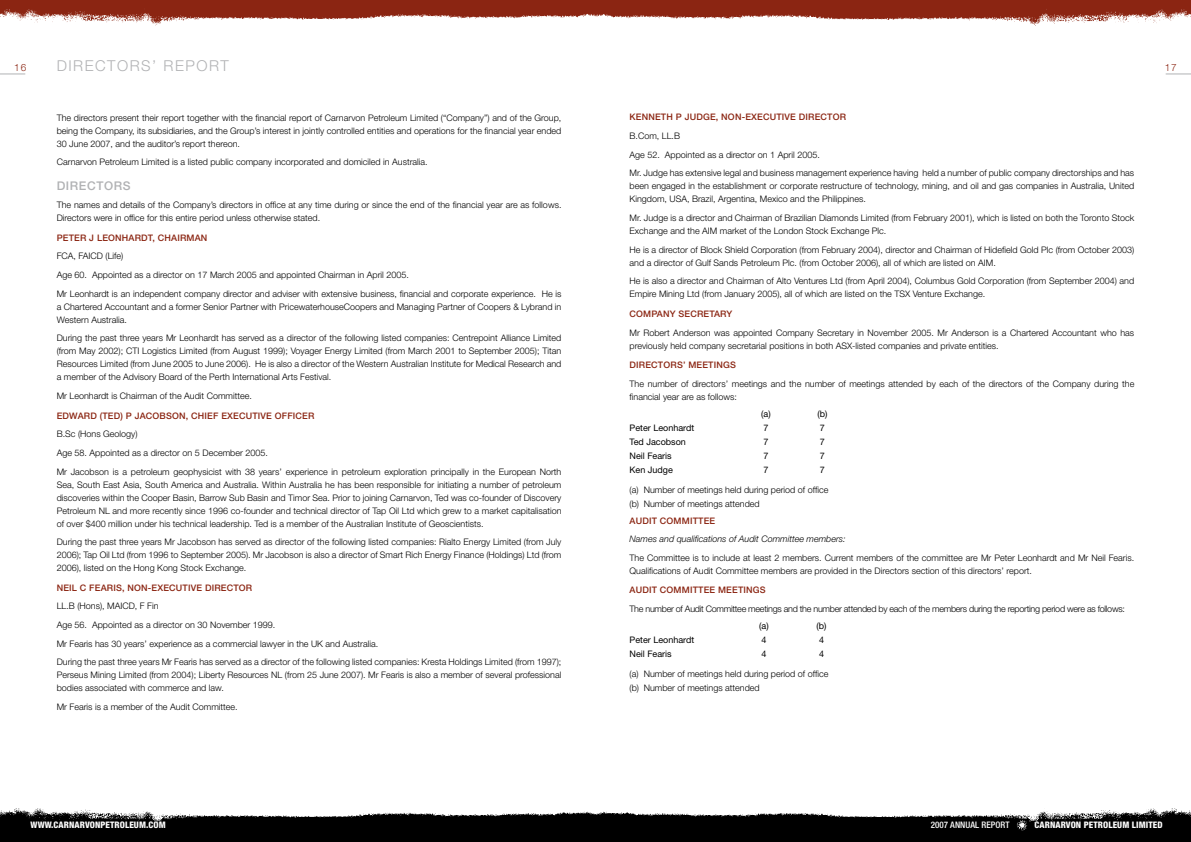
<style>
.page{position:relative;width:1191px;height:842px;background:#fff}
.page>*{position:absolute;margin:0;border:0;box-sizing:border-box;transform-origin:0 0}
.t1{font:300 15px "Helvetica Neue";color:#b1b2b4}
.t2{font:500 12px "Helvetica Neue";letter-spacing:.05em;color:#b1b2b4}
.t3{font:300 10px "Helvetica Neue";color:#8b2512}
.t4{font:300 9px/13px "Helvetica Neue";color:#000}
.t5{font:500 9px "Helvetica Neue";letter-spacing:.02em;color:#8b2512}
.t6{font:300 9px "Helvetica Neue";letter-spacing:-.03em;color:#000}
.t7{font:9px "Helvetica Neue";color:#000}
.t8{font:800 condensed 9px "Helvetica Neue";letter-spacing:.01em;color:#fff}
.t9{font:italic 300 9px "Helvetica Neue";color:#000}
.t10{font:500 condensed 9px "Helvetica Neue";letter-spacing:.01em;color:#fff}
</style>
<div class="page">
<img style="left:0;top:0;width:595px;height:26px">
<img style="left:595px;top:0;width:596px;height:26px">
<img style="left:0;top:808px;width:1191px;height:34px">
<svg style="left:0;top:74px;width:25px;height:1px"></svg>
<div style="left:1016px;top:819px;width:11px;height:12px;background:#000;border-radius:50%"></div>
<svg style="left:1016px;top:820px;width:11px;height:11px"></svg>
<svg style="left:1165px;top:74px;width:26px;height:1px"></svg>
<p class="t3" style="left:14px;top:61px;width:14px">16</p>
<h1 class="t1" style="left:57px;top:56px;width:23px">Director</h1>
<h1 class="t1" style="left:141px;top:56px;width:46px">s’ Report</h1>
<p class="t4" style="left:57px;top:111px;width:506px;text-align:justify">The directors present their report together with the financial report of Carnarvon Petroleum Limited (“Company”) and of the Group, being the Company, its subsidiaries, and the Group’s interest in jointly controlled entities and operations for the financial year ended 30 June 2007, and the auditor’s report thereon.</p>
<p class="t4" style="left:57px;top:155px;width:372px">Carnarvon Petroleum Limited is a listed public company incorporated and domiciled in Australia.</p>
<h2 class="t2" style="left:57px;top:178px;width:75px">DIRECTORS</h2>
<p class="t4" style="left:57px;top:198px;width:506px">The names and details of the Company’s directors in office at any time during or since the end of the financial year are as follows.<br>Directors were in office for this entire period unless otherwise stated.</p>
<p class="t5" style="left:57px;top:232px;width:152px">PETER J LEONHARDT, CHAIRMAN</p>
<p class="t4" style="left:57px;top:247px;width:506px;line-height:18.7px">FCA, FAICD (Life)<br>Age 60. Appointed as a director on 17 March 2005 and appointed Chairman in April 2005.<br>Mr Leonhardt is an independent company director and adviser with extensive business, financial and corporate experience. He is</p>
<p class="t4" style="left:57px;top:300px;width:506px">a Chartered Accountant and a former Senior Partner with PricewaterhouseCoopers and Managing Partner of Coopers &amp; Lybrand in<br>Western Australia.</p>
<p class="t4" style="left:57px;top:331px;width:506px;text-align:justify">During the past three years Mr Leonhardt has served as a director of the following listed companies: Centrepoint Alliance Limited (from May 2002); CTI Logistics Limited (from August 1999); Voyager Energy Limited (from March 2001 to September 2005); Titan Resources Limited (from June 2005 to June 2006). He is also a director of the Western Australian Institute for Medical Research and a member of the Advisory Board of the Perth International Arts Festival.</p>
<p class="t4" style="left:57px;top:389px;width:197px">Mr Leonhardt is Chairman of the Audit Committee.</p>
<p class="t5" style="left:57px;top:410px;width:8px">EDW</p>
<p class="t5" style="left:78px;top:410px;width:238px">ARD (TED) P JACOBSON, CHIEF EXECUTIVE OFFICER</p>
<p class="t4" style="left:57px;top:424px;width:506px;line-height:18.7px">B.Sc (Hons Geology)<br>Age 58. Appointed as a director on 5 December 2005.<br>Mr Jacobson is a petroleum geophysicist with 38 years’ experience in petroleum exploration principally in the European North</p>
<p class="t4" style="left:57px;top:478px;width:506px;text-align:justify">Sea, South East Asia, South America and Australia. Within Australia he has been responsible for initiating a number of petroleum discoveries within the Cooper Basin, Barrow Sub Basin and Timor Sea. Prior to joining Carnarvon, Ted was co-founder of Discovery Petroleum NL and more recently since 1996 co-founder and technical director of Tap Oil Ltd which grew to a market capitalisation of over $400 million under his technical leadership. Ted is a member of the Australian Institute of Geoscientists.</p>
<p class="t4" style="left:57px;top:535px;width:506px;text-align:justify">During the past three years Mr Jacobson has served as director of the following listed companies: Rialto Energy Limited (from July 2006); Tap Oil Ltd (from 1996 to September 2005). Mr Jacobson is also a director of Smart Rich Energy Finance (Holdings) Ltd (from 2006), listed on the Hong Kong Stock Exchange.</p>
<p class="t5" style="left:57px;top:582px;width:197px">NEIL C FEARIS, NON-EXECUTIVE DIRECTOR</p>
<p class="t4" style="left:57px;top:597px;width:506px;line-height:18.7px">LL.B (Hons), MAICD, F Fin<br>Age 56. Appointed as a director on 30 November 1999.<br>Mr Fearis has 30 years’ experience as a commercial lawyer in the UK and Australia.<br>During the past three years Mr Fearis has served as a director of the following listed companies: Kresta Holdings Limited (from 1997);</p>
<p class="t4" style="left:57px;top:668px;width:506px">Perseus Mining Limited (from 2004); Liberty Resources NL (from 25 June 2007). Mr Fearis is also a member of several professional bodies associated with commerce and law.</p>
<p class="t4" style="left:57px;top:700px;width:183px">Mr Fearis is a member of the Audit Committee.</p>
<p class="t5" style="left:629px;top:112px;width:218px">KENNETH P JUDGE, NON-EXECUTIVE DIRECTOR</p>
<p class="t4" style="left:629px;top:126px;width:506px;line-height:18.7px">B.Com, LL.B<br>Age 52. Appointed as a director on 1 April 2005.<br>Mr. Judge has extensive legal and business management experience having held a number of public company directorships and has</p>
<p class="t4" style="left:629px;top:179px;width:506px">been engaged in the establishment or corporate restructure of technology, mining, and oil and gas companies in Australia, United<br>Kingdom, USA, Brazil, Argentina, Mexico and the Philippines.</p>
<p class="t4" style="left:629px;top:211px;width:506px">Mr. Judge is a director and Chairman of Brazilian Diamonds Limited (from February 2001), which is listed on both the Toronto Stock<br>Exchange and the AIM market of the London Stock Exchange Plc.</p>
<p class="t4" style="left:629px;top:243px;width:506px">He is a director of Block Shield Corporation (from February 2004), director and Chairman of Hidefield Gold Plc (from October 2003) and a director of Gulf Sands Petroleum Plc. (from October 2006), all of which are listed on AIM.</p>
<p class="t4" style="left:629px;top:274px;width:506px">He is also a director and Chairman of Alto Ventures Ltd (from April 2004), Columbus Gold Corporation (from September 2004) and<br>Empire Mining Ltd (from January 2005), all of which are listed on the TSX Venture Exchange.</p>
<p class="t5" style="left:629px;top:308px;width:104px">COMPANY SECRETARY</p>
<p class="t4" style="left:629px;top:326px;width:506px">Mr Robert Anderson was appointed Company Secretary in November 2005. Mr Anderson is a Chartered Accountant who has previously held company secretarial positions in both ASX-listed companies and private entities.</p>
<p class="t5" style="left:629px;top:360px;width:108px">DIRECTORS’ MEETINGS</p>
<p class="t4" style="left:629px;top:377px;width:506px">The number of directors’ meetings and the number of meetings attended by each of the directors of the Company during the financial year are as follows:</p>
<p class="t7" style="left:761px;top:408px;width:11px">(a)</p>
<p class="t7" style="left:817px;top:408px;width:11px">(b)</p>
<p class="t7" style="left:629px;top:422px;width:66px">Peter Leonhardt</p>
<p class="t7" style="left:763px;top:422px;width:7px">7</p>
<p class="t7" style="left:820px;top:422px;width:7px">7</p>
<p class="t7" style="left:629px;top:436px;width:58px">Ted Jacobson</p>
<p class="t7" style="left:763px;top:436px;width:7px">7</p>
<p class="t7" style="left:820px;top:436px;width:7px">7</p>
<p class="t7" style="left:629px;top:450px;width:44px">Neil Fearis</p>
<p class="t7" style="left:763px;top:450px;width:7px">7</p>
<p class="t7" style="left:820px;top:450px;width:7px">7</p>
<p class="t7" style="left:629px;top:465px;width:45px">Ken Judge</p>
<p class="t7" style="left:763px;top:465px;width:7px">7</p>
<p class="t7" style="left:820px;top:465px;width:7px">7</p>
<p class="t4" style="left:629px;top:483px;width:200px;line-height:13.8px">(a) N umber of meetings held during period of office (b) N umber of meetings attended</p>
<p class="t5" style="left:629px;top:515px;width:87px">AUDIT COMMITTEE</p>
<p class="t9" style="left:629px;top:534px;width:218px">Names and qualifications of Audit Committee members:</p>
<p class="t4" style="left:629px;top:551px;width:506px">The Committee is to include at least 2 members. Current members of the committee are Mr Peter Leonhardt and Mr Neil Fearis.<br>Qualifications of Audit Committee members are provided in the Directors section of this directors’ report.</p>
<p class="t5" style="left:629px;top:585px;width:138px">AUDIT COMMITTEE MEETINGS</p>
<p class="t6" style="left:629px;top:603px;width:497px">The number of Audit Committee meetings and the number attended by each of the members during the reporting period were as follows:</p>
<p class="t7" style="left:759px;top:620px;width:11px">(a)</p>
<p class="t7" style="left:816px;top:620px;width:11px">(b)</p>
<p class="t7" style="left:629px;top:634px;width:66px">Peter Leonhardt</p>
<p class="t7" style="left:761px;top:634px;width:7px">4</p>
<p class="t7" style="left:819px;top:634px;width:7px">4</p>
<p class="t7" style="left:629px;top:649px;width:44px">Neil Fearis</p>
<p class="t7" style="left:761px;top:649px;width:7px">4</p>
<p class="t7" style="left:819px;top:649px;width:7px">4</p>
<p class="t4" style="left:629px;top:667px;width:200px;line-height:13.8px">(a) N umber of meetings held during period of office (b) N umber of meetings attended</p>
<p class="t3" style="left:1164px;top:61px;width:14px">17</p>
<p class="t8" style="left:31px;top:819px;width:137px">WWW.CARNARVONPETROLEUM.COM</p>
<p class="t10" style="left:930px;top:819px;width:80px">2007 ANNUAL REPORT</p>
<p class="t8" style="left:1034px;top:819px;width:130px">CARNARVON PETROLEUM LIMITED</p>
</div>
